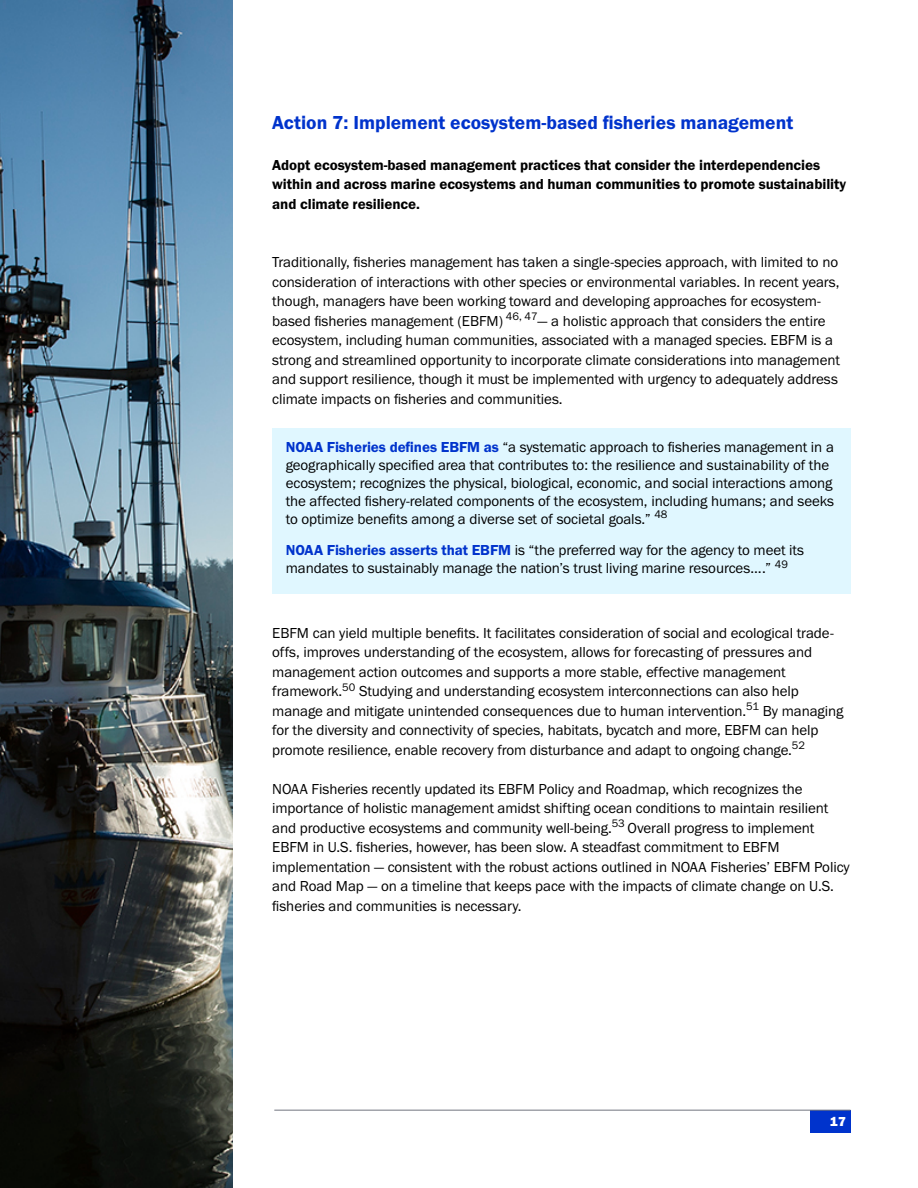
<style>
.page{position:relative;width:918px;height:1188px;background:#fff}
.page>*{position:absolute;margin:0;border:0;box-sizing:border-box;transform-origin:0 0}
.t1{font:19.5px "Franklin Gothic URW Dem";color:#03c}
.t2{font:15px/19.5px "Franklin Gothic URW Boo";letter-spacing:-.005em;color:#000}
.t3{font:15px/19.5px "Franklin Gothic URW Dem";letter-spacing:-.005em;color:#000}
.t4{font:13.5px "Franklin Gothic URW Hea";color:#fff}
.s1{font-family:"Franklin Gothic URW Dem";color:#03c}
</style>
<div class="page">
<div style="left:810px;top:1110px;width:40px;height:23px;background:#03c"></div>
<hr style="left:274px;top:1110px;width:576px;height:1px;background:#72757f">
<div style="left:272px;top:428px;width:578px;height:166px;background:#e0f7ff"></div>
<img style="left:0;top:0;width:233px;height:1188px">
<h1 class="t1" style="left:272px;top:110px;width:523px">Action 7: Implement ecosystem-based fisheries management</h1>
<p class="t3" style="left:272px;top:155px;width:576px">Adopt ecosystem-based management practices that consider the interdependencies within and across marine ecosystems and human communities to promote sustainability and climate resilience.</p>
<p class="t2" style="left:272px;top:252px;width:569px">Traditionally, fisheries management has taken a single-species approach, with limited to no consideration of interactions with other species or environmental variables. In recent years, though, managers have been working toward and developing approaches for ecosystem&shy;based fisheries management (EBFM) <sup>46,</sup> <sup>47</sup>— a holistic approach that considers the entire ecosystem, including human communities, associated with a managed species. EBFM is a strong and streamlined opportunity to incorporate climate considerations into management and support resilience, though it must be implemented with urgency to adequately address climate impacts on fisheries and communities.</p>
<p class="t2" style="left:286px;top:437px;width:550px;line-height:18px"><span class="s1">NOAA Fisheries defines EBFM as</span> “a systematic approach to fisheries management in a geographically specified area that contributes to: the resilience and sustainability of the ecosystem; recognizes the physical, biological, economic, and social interactions among the affected fishery-related components of the ecosystem, including humans; and seeks to optimize benefits among a diverse set of societal goals.” <sup>48</sup></p>
<p class="t2" style="left:286px;top:541px;width:520px;line-height:18px"><span class="s1">NOAA Fisheries asserts that EBFM</span> is “the preferred way for the agency to meet its mandates to sustainably manage the nation’s trust living marine resources….” <sup>49</sup></p>
<p class="t2" style="left:272px;top:622px;width:573px">EBFM can yield multiple benefits. It facilitates consideration of social and ecological trade&shy;offs, improves understanding of the ecosystem, allows for forecasting of pressures and management action outcomes and supports a more stable, effective management framework.<sup>50</sup> Studying and understanding ecosystem interconnections can also help manage and mitigate unintended consequences due to human intervention.<sup>51</sup> By managing for the diversity and connectivity of species, habitats, bycatch and more, EBFM can help promote resilience, enable recovery from disturbance and adapt to ongoing change.<sup>52</sup></p>
<p class="t2" style="left:272px;top:778px;width:579px">NOAA Fisheries recently updated its EBFM Policy and Roadmap, which recognizes the importance of holistic management amidst shifting ocean conditions to maintain resilient and productive ecosystems and community well-being.<sup>53</sup> Overall progress to implement EBFM in U.S. fisheries, however, has been slow. A steadfast commitment to EBFM implementation — consistent with the robust actions outlined in NOAA Fisheries’ EBFM Policy and Road Map — on a timeline that keeps pace with the impacts of climate change on U.S. fisheries and communities is necessary.</p>
<p class="t4" style="left:830px;top:1113px;width:18px">17</p>
</div>
